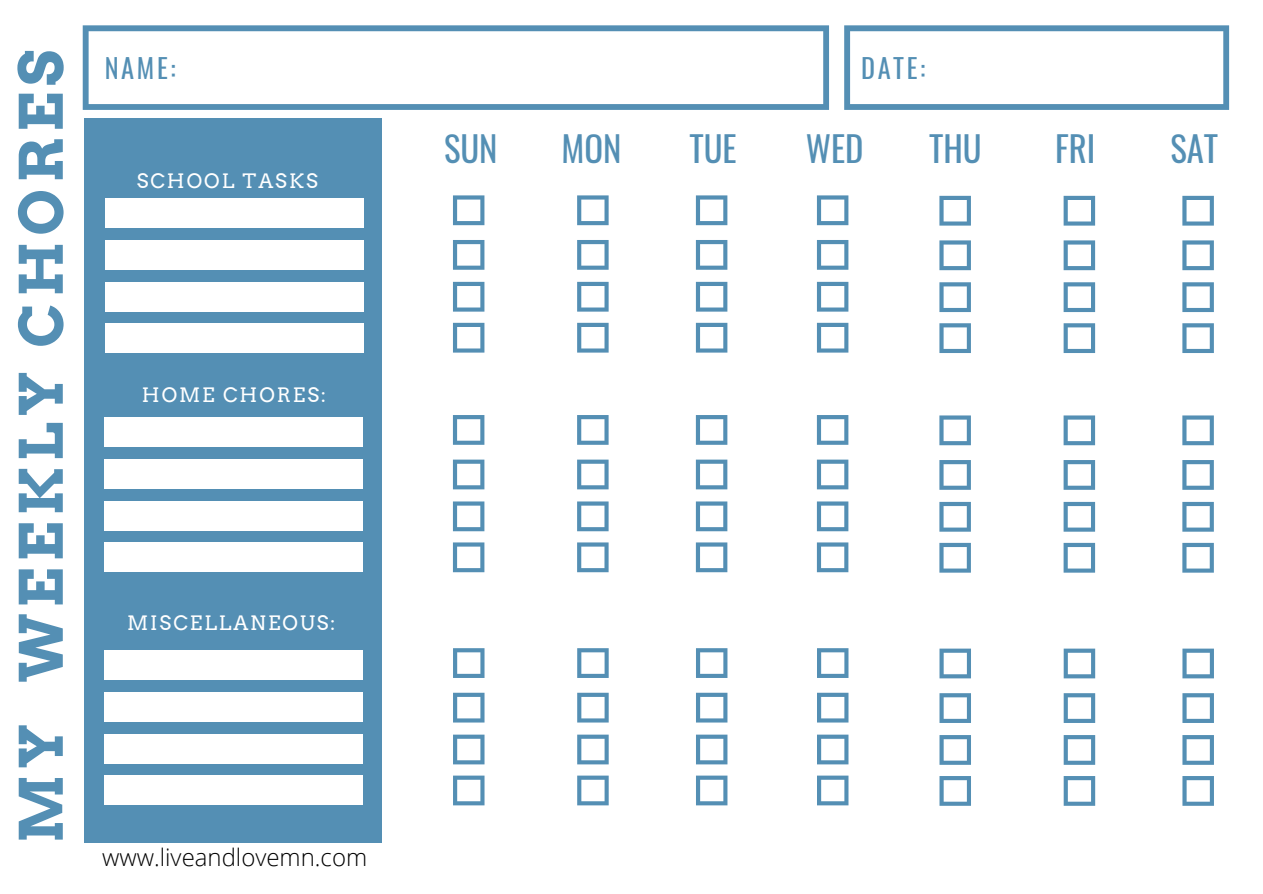
<style>
.page{position:relative;width:1263px;height:894px;background:#fff}
.page>*{position:absolute;margin:0;border:0;box-sizing:border-box;transform-origin:0 0}
.t1{font:700 59.55px "Arvo";letter-spacing:.1em;color:#548fb4}
.t2{font:34.8px "Oswald";color:#548fb4}
.t3{font:26.4px "Oswald";letter-spacing:.1em;color:#548fb4}
.t4{font:300 24px "Open Sans";color:#000}
.t5{font:19.8px "Arvo";letter-spacing:.1em;color:#fff}
</style>
<div class="page">
<div style="left:84px;top:118px;width:297px;height:724px;background:#548fb4"></div>
<div style="left:106px;top:198px;width:258px;height:30px;background:#fff"></div>
<div style="left:106px;top:323px;width:258px;height:30px;background:#fff"></div>
<div style="left:106px;top:240px;width:258px;height:29px;background:#fff"></div>
<div style="left:106px;top:282px;width:258px;height:29px;background:#fff"></div>
<div style="left:104px;top:650px;width:259px;height:29px;background:#fff"></div>
<div style="left:104px;top:775px;width:259px;height:29px;background:#fff"></div>
<div style="left:104px;top:692px;width:259px;height:29px;background:#fff"></div>
<div style="left:104px;top:734px;width:259px;height:29px;background:#fff"></div>
<div style="left:104px;top:417px;width:259px;height:29px;background:#fff"></div>
<div style="left:104px;top:542px;width:259px;height:29px;background:#fff"></div>
<div style="left:104px;top:459px;width:259px;height:29px;background:#fff"></div>
<div style="left:104px;top:501px;width:259px;height:29px;background:#fff"></div>
<svg style="left:453px;top:195px;width:31px;height:30px"></svg>
<svg style="left:453px;top:240px;width:31px;height:30px"></svg>
<svg style="left:453px;top:282px;width:31px;height:29px"></svg>
<svg style="left:453px;top:323px;width:31px;height:29px"></svg>
<svg style="left:577px;top:195px;width:32px;height:30px"></svg>
<svg style="left:577px;top:240px;width:32px;height:30px"></svg>
<svg style="left:577px;top:282px;width:32px;height:29px"></svg>
<svg style="left:577px;top:323px;width:32px;height:29px"></svg>
<svg style="left:696px;top:195px;width:31px;height:30px"></svg>
<svg style="left:696px;top:240px;width:31px;height:30px"></svg>
<svg style="left:696px;top:282px;width:31px;height:29px"></svg>
<svg style="left:696px;top:323px;width:31px;height:29px"></svg>
<svg style="left:817px;top:195px;width:31px;height:30px"></svg>
<svg style="left:817px;top:240px;width:31px;height:30px"></svg>
<svg style="left:817px;top:282px;width:31px;height:29px"></svg>
<svg style="left:817px;top:323px;width:31px;height:29px"></svg>
<svg style="left:939px;top:196px;width:32px;height:29px"></svg>
<svg style="left:939px;top:240px;width:32px;height:30px"></svg>
<svg style="left:939px;top:282px;width:32px;height:30px"></svg>
<svg style="left:939px;top:323px;width:32px;height:30px"></svg>
<svg style="left:1064px;top:196px;width:31px;height:29px"></svg>
<svg style="left:1064px;top:240px;width:31px;height:30px"></svg>
<svg style="left:1064px;top:282px;width:31px;height:30px"></svg>
<svg style="left:1064px;top:323px;width:31px;height:30px"></svg>
<svg style="left:1182px;top:196px;width:32px;height:29px"></svg>
<svg style="left:1182px;top:240px;width:32px;height:30px"></svg>
<svg style="left:1182px;top:282px;width:32px;height:30px"></svg>
<svg style="left:1182px;top:323px;width:32px;height:30px"></svg>
<svg style="left:453px;top:415px;width:31px;height:29px"></svg>
<svg style="left:453px;top:459px;width:31px;height:30px"></svg>
<svg style="left:453px;top:501px;width:31px;height:30px"></svg>
<svg style="left:453px;top:542px;width:31px;height:30px"></svg>
<svg style="left:577px;top:415px;width:32px;height:29px"></svg>
<svg style="left:577px;top:459px;width:32px;height:30px"></svg>
<svg style="left:577px;top:501px;width:32px;height:30px"></svg>
<svg style="left:577px;top:542px;width:32px;height:30px"></svg>
<svg style="left:696px;top:415px;width:31px;height:29px"></svg>
<svg style="left:696px;top:459px;width:31px;height:30px"></svg>
<svg style="left:696px;top:501px;width:31px;height:30px"></svg>
<svg style="left:696px;top:542px;width:31px;height:30px"></svg>
<svg style="left:817px;top:415px;width:31px;height:29px"></svg>
<svg style="left:817px;top:459px;width:31px;height:30px"></svg>
<svg style="left:817px;top:501px;width:31px;height:30px"></svg>
<svg style="left:817px;top:542px;width:31px;height:30px"></svg>
<svg style="left:939px;top:415px;width:32px;height:30px"></svg>
<svg style="left:939px;top:460px;width:32px;height:29px"></svg>
<svg style="left:939px;top:501px;width:32px;height:30px"></svg>
<svg style="left:939px;top:542px;width:32px;height:30px"></svg>
<svg style="left:1063px;top:415px;width:32px;height:30px"></svg>
<svg style="left:1063px;top:460px;width:32px;height:29px"></svg>
<svg style="left:1063px;top:501px;width:32px;height:30px"></svg>
<svg style="left:1063px;top:542px;width:32px;height:30px"></svg>
<svg style="left:1182px;top:415px;width:32px;height:30px"></svg>
<svg style="left:1182px;top:460px;width:32px;height:29px"></svg>
<svg style="left:1182px;top:501px;width:32px;height:30px"></svg>
<svg style="left:1182px;top:542px;width:32px;height:30px"></svg>
<svg style="left:453px;top:648px;width:31px;height:29px"></svg>
<svg style="left:453px;top:692px;width:31px;height:30px"></svg>
<svg style="left:453px;top:734px;width:31px;height:30px"></svg>
<svg style="left:453px;top:775px;width:31px;height:30px"></svg>
<svg style="left:577px;top:648px;width:32px;height:29px"></svg>
<svg style="left:577px;top:692px;width:32px;height:30px"></svg>
<svg style="left:577px;top:734px;width:32px;height:30px"></svg>
<svg style="left:577px;top:775px;width:32px;height:30px"></svg>
<svg style="left:696px;top:648px;width:31px;height:29px"></svg>
<svg style="left:696px;top:692px;width:31px;height:30px"></svg>
<svg style="left:696px;top:734px;width:31px;height:30px"></svg>
<svg style="left:696px;top:775px;width:31px;height:30px"></svg>
<svg style="left:817px;top:648px;width:31px;height:29px"></svg>
<svg style="left:817px;top:692px;width:31px;height:30px"></svg>
<svg style="left:817px;top:734px;width:31px;height:30px"></svg>
<svg style="left:817px;top:775px;width:31px;height:30px"></svg>
<svg style="left:939px;top:648px;width:32px;height:30px"></svg>
<svg style="left:939px;top:693px;width:32px;height:29px"></svg>
<svg style="left:939px;top:735px;width:32px;height:29px"></svg>
<svg style="left:939px;top:776px;width:32px;height:29px"></svg>
<svg style="left:1064px;top:648px;width:31px;height:30px"></svg>
<svg style="left:1064px;top:693px;width:31px;height:29px"></svg>
<svg style="left:1064px;top:735px;width:31px;height:29px"></svg>
<svg style="left:1064px;top:776px;width:31px;height:29px"></svg>
<svg style="left:1182px;top:648px;width:32px;height:30px"></svg>
<svg style="left:1182px;top:693px;width:32px;height:29px"></svg>
<svg style="left:1182px;top:735px;width:32px;height:29px"></svg>
<svg style="left:1182px;top:776px;width:32px;height:29px"></svg>
<svg style="left:83px;top:25px;width:746px;height:85px"></svg>
<svg style="left:844px;top:25px;width:385px;height:85px"></svg>
<h1 class="t1" style="left:6px;top:842px;width:794px;rotate:-90deg">MY WEEKLY CHORES</h1>
<h3 class="t3" style="left:105px;top:48px;width:72px">NAME:</h3>
<h3 class="t3" style="left:861px;top:48px;width:66px">DATE:</h3>
<p class="t5" style="left:137px;top:168px;width:183px">SCHOOL TASKS</p>
<p class="t5" style="left:142px;top:383px;width:186px">HOME CHORES:</p>
<p class="t5" style="left:127px;top:611px;width:210px">MISCELLANEOUS:</p>
<h2 class="t2" style="left:444px;top:121px;width:55px">SUN</h2>
<h2 class="t2" style="left:562px;top:121px;width:61px">MON</h2>
<h2 class="t2" style="left:689px;top:121px;width:49px">TUE</h2>
<h2 class="t2" style="left:806px;top:121px;width:59px">WED</h2>
<h2 class="t2" style="left:929px;top:121px;width:54px">THU</h2>
<h2 class="t2" style="left:1055px;top:121px;width:42px">FRI</h2>
<h2 class="t2" style="left:1170px;top:121px;width:49px">SAT</h2>
<p class="t4" style="left:102px;top:840px;width:267px">www.liveandlovemn.com</p>
</div>
